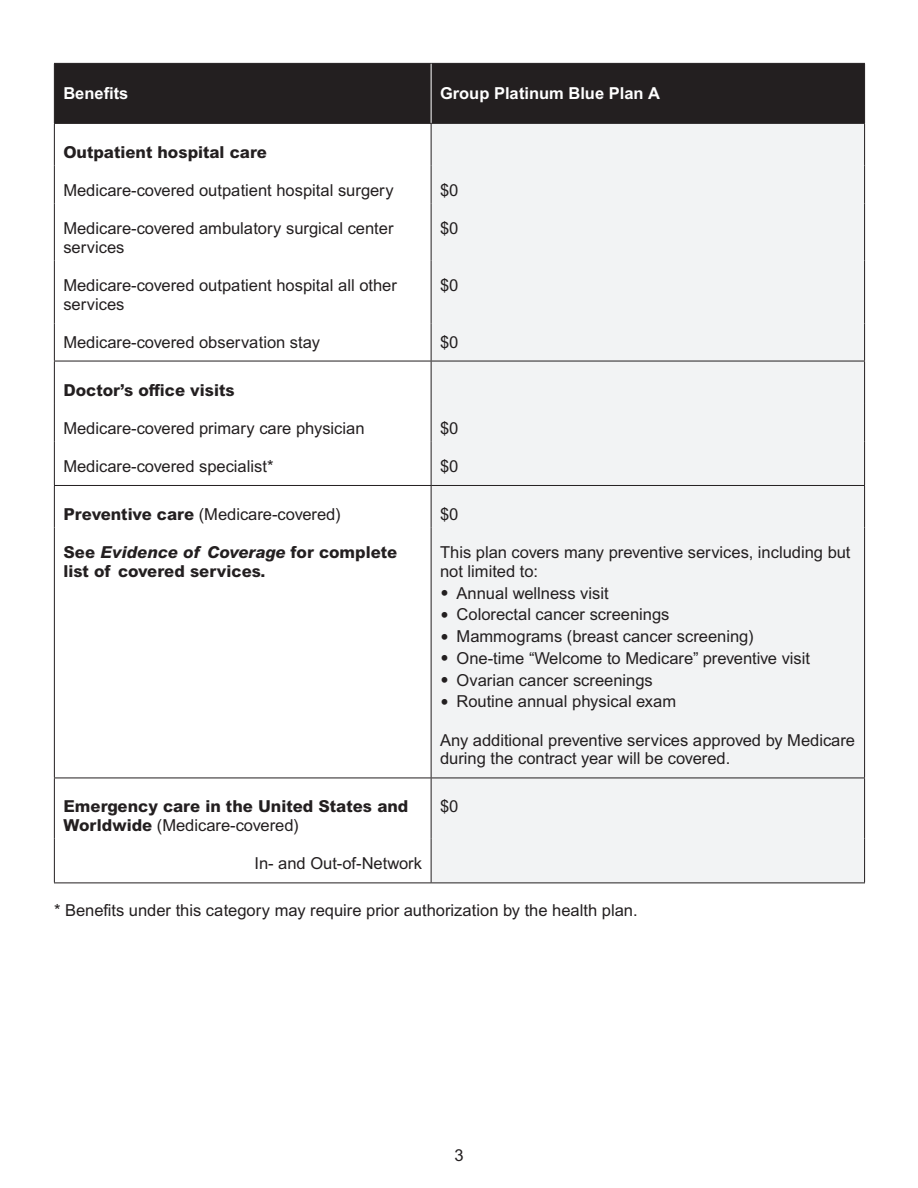
<style>
.page{position:relative;width:918px;height:1188px;background:#fff}
.page>*{position:absolute;margin:0;border:0;box-sizing:border-box;transform-origin:0 0}
.t1{font:16.5px/18.8px "Arial MT Std";color:#231f20}
.t2{font:800 16.5px/18.8px "Arial MT Std";color:#231f20}
.t3{font:700 16.5px "Arial MT Std";color:#fff}
.s1{font-weight:800}
.s2{font-style:italic}
.s3{font-weight:400}
</style>
<div class="page">
<div style="left:55px;top:64px;width:809px;height:59px;background:#231f20"></div>
<div style="left:432px;top:124px;width:432px;height:759px;background:#f2f3f4"></div>
<hr style="left:54px;top:361px;width:377px;height:1px;background:#231f20">
<hr style="left:54px;top:486px;width:1px;height:41px;background:#231f20">
<hr style="left:431px;top:486px;width:1px;height:41px;background:#231f20">
<hr style="left:864px;top:486px;width:1px;height:41px;background:#231f20">
<hr style="left:54px;top:527px;width:1px;height:251px;background:#231f20">
<hr style="left:431px;top:527px;width:1px;height:251px;background:#231f20">
<hr style="left:864px;top:527px;width:1px;height:251px;background:#231f20">
<hr style="left:54px;top:778px;width:1px;height:61px;background:#231f20">
<hr style="left:54px;top:839px;width:1px;height:44px;background:#231f20">
<hr style="left:54px;top:883px;width:377px;height:1px;background:#231f20">
<hr style="left:54px;top:485px;width:377px;height:1px;background:#231f20">
<hr style="left:431px;top:485px;width:434px;height:1px;background:#231f20">
<hr style="left:54px;top:124px;width:1px;height:41px;background:#231f20">
<hr style="left:54px;top:165px;width:1px;height:39px;background:#231f20">
<hr style="left:54px;top:204px;width:1px;height:57px;background:#231f20">
<hr style="left:54px;top:261px;width:1px;height:63px;background:#231f20">
<hr style="left:54px;top:324px;width:1px;height:37px;background:#231f20">
<hr style="left:54px;top:361px;width:1px;height:42px;background:#231f20">
<hr style="left:54px;top:403px;width:1px;height:38px;background:#231f20">
<hr style="left:54px;top:441px;width:1px;height:44px;background:#231f20">
<hr style="left:54px;top:778px;width:377px;height:1px;background:#231f20">
<hr style="left:54px;top:63px;width:377px;height:1px;background:#231f20">
<hr style="left:54px;top:64px;width:1px;height:59px;background:#231f20">
<hr style="left:431px;top:63px;width:434px;height:1px;background:#231f20">
<hr style="left:431px;top:64px;width:1px;height:59px;background:#fff">
<hr style="left:864px;top:64px;width:1px;height:59px;background:#231f20">
<hr style="left:54px;top:123px;width:377px;height:1px;background:#231f20">
<hr style="left:431px;top:123px;width:434px;height:1px;background:#231f20">
<hr style="left:431px;top:778px;width:434px;height:1px;background:#231f20">
<hr style="left:864px;top:778px;width:1px;height:61px;background:#231f20">
<hr style="left:864px;top:839px;width:1px;height:44px;background:#231f20">
<hr style="left:431px;top:883px;width:434px;height:1px;background:#231f20">
<hr style="left:431px;top:778px;width:1px;height:61px;background:#231f20">
<hr style="left:431px;top:839px;width:1px;height:44px;background:#231f20">
<hr style="left:431px;top:124px;width:1px;height:41px;background:#231f20">
<hr style="left:431px;top:165px;width:1px;height:39px;background:#231f20">
<hr style="left:431px;top:204px;width:1px;height:57px;background:#231f20">
<hr style="left:431px;top:261px;width:1px;height:63px;background:#231f20">
<hr style="left:431px;top:324px;width:1px;height:37px;background:#231f20">
<hr style="left:431px;top:361px;width:1px;height:42px;background:#231f20">
<hr style="left:431px;top:403px;width:1px;height:38px;background:#231f20">
<hr style="left:431px;top:441px;width:1px;height:44px;background:#231f20">
<hr style="left:864px;top:124px;width:1px;height:41px;background:#231f20">
<hr style="left:864px;top:165px;width:1px;height:39px;background:#231f20">
<hr style="left:864px;top:204px;width:1px;height:57px;background:#231f20">
<hr style="left:864px;top:261px;width:1px;height:63px;background:#231f20">
<hr style="left:864px;top:324px;width:1px;height:37px;background:#231f20">
<hr style="left:864px;top:361px;width:1px;height:42px;background:#231f20">
<hr style="left:864px;top:403px;width:1px;height:38px;background:#231f20">
<hr style="left:864px;top:441px;width:1px;height:44px;background:#231f20">
<hr style="left:431px;top:361px;width:434px;height:1px;background:#231f20">
<p class="t3" style="left:63px;top:84px;width:67px">Benefits</p>
<p class="t3" style="left:440px;top:84px;width:221px">Group Platinum Blue Plan A</p>
<p class="t2" style="left:63px;top:143px;width:205px">Outpatient hospital care</p>
<p class="t1" style="left:63px;top:182px;width:332px">Medicare-covered outpatient hospital surgery</p>
<p class="t1" style="left:440px;top:182px;width:20px">$0</p>
<p class="t1" style="left:63px;top:220px;width:332px">Medicare-covered ambulatory surgical center services</p>
<p class="t1" style="left:440px;top:220px;width:20px">$0</p>
<p class="t1" style="left:63px;top:277px;width:335px">Medicare-covered outpatient hospital all other services</p>
<p class="t1" style="left:440px;top:277px;width:20px">$0</p>
<p class="t1" style="left:63px;top:333px;width:258px">Medicare-covered observation stay</p>
<p class="t1" style="left:440px;top:333px;width:20px">$0</p>
<p class="t2" style="left:63px;top:381px;width:173px">Doctor’s office visits</p>
<p class="t1" style="left:63px;top:419px;width:303px">Medicare-covered primary care physician</p>
<p class="t1" style="left:440px;top:419px;width:20px">$0</p>
<p class="t1" style="left:63px;top:458px;width:212px">Medicare-covered specialist*</p>
<p class="t1" style="left:440px;top:458px;width:20px">$0</p>
<p class="t1" style="left:63px;top:506px;width:279px"><span class="s1">Preventive care</span> (Medicare-covered)</p>
<p class="t1" style="left:440px;top:506px;width:20px">$0</p>
<p class="t2" style="left:63px;top:543px;width:336px">See <span class="s2">Evidence of Coverage</span> for complete list of covered services.</p>
<p class="t1" style="left:440px;top:544px;width:412px">This plan covers many preventive services, including but not limited to:</p>
<p class="t1" style="left:440px;top:584px;width:170px">• Annual wellness visit</p>
<p class="t1" style="left:440px;top:606px;width:231px">• Colorectal cancer screenings</p>
<p class="t1" style="left:440px;top:628px;width:315px">• Mammograms (breast cancer screening)</p>
<p class="t1" style="left:440px;top:650px;width:371px">• One-time “Welcome to Medicare” preventive visit</p>
<p class="t1" style="left:440px;top:671px;width:214px">• Ovarian cancer screenings</p>
<p class="t1" style="left:440px;top:693px;width:238px">• Routine annual physical exam</p>
<p class="t1" style="left:440px;top:731px;width:416px">Any additional preventive services approved by Medicare during the contract year will be covered.</p>
<p class="t2" style="left:63px;top:797px;width:347px">Emergency care in the United States and<br>Worldwide <span class="s3">(Medicare-covered)</span></p>
<p class="t1" style="left:440px;top:798px;width:20px">$0</p>
<p class="t1" style="left:254px;top:855px;width:169px">In- and Out-of-Network</p>
<p class="t1" style="left:54px;top:901px;width:585px">* Benefits under this category may require prior authorization by the health plan.</p>
<p class="t1" style="left:454px;top:1147px;width:11px">3</p>
</div>
